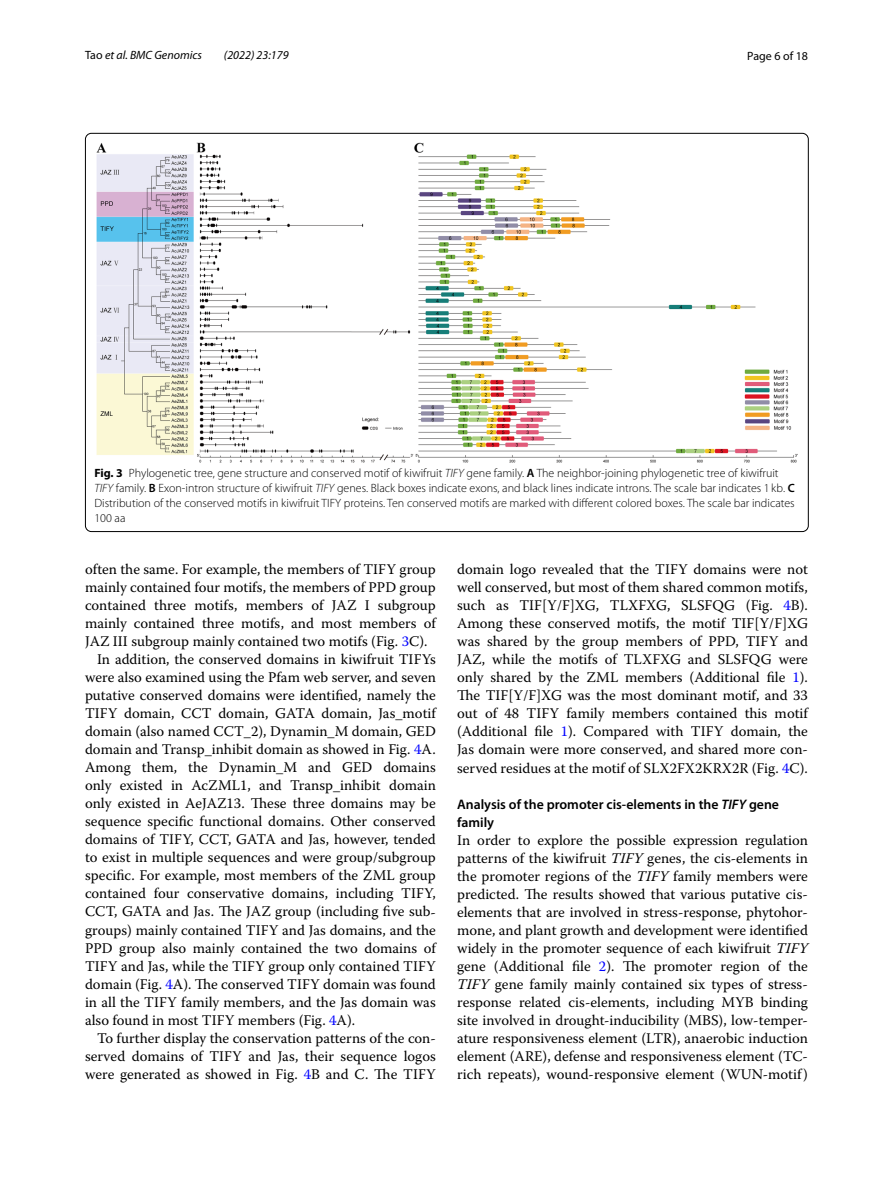
<style>
.page{position:relative;width:893px;height:1187px;background:#fff}
.page>*{position:absolute;margin:0;border:0;box-sizing:border-box;transform-origin:0 0}
.t1{font:14.7px/18px "Warnock Pro";color:#000;text-align:justify}
.t2{font:600 13.8px/18px "Myriad Pro";color:#000}
.t3{font:300 12px/15px "Myriad Pro";color:#000}
.t4{font:italic 12px "Myriad Pro";color:#000}
.t5{font:12px "Myriad Pro";color:#000}
.s1{font-style:normal}
.s2{font-weight:700}
.s3{font-style:italic}
.s4{font-weight:600}
.s5{color:#00f}
</style>
<div class="page">
<img style="left:97px;top:142px;width:700px;height:320px">
<p class="t4" style="left:85px;top:48px;width:119px"><span class="s1">Tao</span> et al. BMC Genomics</p>
<p class="t4" style="left:224px;top:48px;width:66px">(2022) 23:179</p>
<p class="t5" style="left:747px;top:48px;width:62px">Page 6 of 18</p>
<p class="t3" style="left:94px;top:466px;width:702px"><span class="s2">Fig. 3</span> Phylogenetic tree, gene structure and conserved motif of kiwifruit <span class="s3">TIFY</span> gene family. <span class="s4">A</span> The neighbor-joining phylogenetic tree of kiwifruit <span class="s3">TIFY</span> family. <span class="s4">B</span> Exon-intron structure of kiwifruit <span class="s3">TIFY</span> genes. Black boxes indicate exons, and black lines indicate introns. The scale bar indicates 1 kb. <span class="s4">C </span>Distribution of the conserved motifs in kiwifruit TIFY proteins. Ten conserved motifs are marked with different colored boxes. The scale bar indicates 100 aa</p>
<p class="t1" style="left:85px;top:560px;width:352px">often the same. For example, the members of TIFY group</p>
<p class="t1" style="left:85px;top:578px;width:352px">mainly contained four motifs, the members of PPD group</p>
<p class="t1" style="left:85px;top:596px;width:352px">contained three motifs, members of JAZ I subgroup</p>
<p class="t1" style="left:85px;top:614px;width:352px">mainly contained three motifs, and most members of</p>
<p class="t1" style="left:85px;top:632px;width:344px">JAZ III subgroup mainly contained two motifs (Fig. <span class="s5">3</span>C).</p>
<p class="t1" style="left:97px;top:650px;width:340px">In addition, the conserved domains in kiwifruit TIFYs</p>
<p class="t1" style="left:85px;top:668px;width:352px">were also examined using the Pfam web server, and seven</p>
<p class="t1" style="left:85px;top:686px;width:352px">putative conserved domains were identified, namely the</p>
<p class="t1" style="left:85px;top:704px;width:352px">TIFY domain, CCT domain, GATA domain, Jas_motif</p>
<p class="t1" style="left:85px;top:722px;width:352px">domain (also named CCT_2), Dynamin_M domain, GED</p>
<p class="t1" style="left:85px;top:740px;width:352px">domain and Transp_inhibit domain as showed in Fig. <span class="s5">4</span>A.</p>
<p class="t1" style="left:85px;top:758px;width:352px">Among them, the Dynamin_M and GED domains</p>
<p class="t1" style="left:85px;top:776px;width:352px">only existed in AcZML1, and Transp_inhibit domain</p>
<p class="t1" style="left:85px;top:794px;width:352px">only existed in AeJAZ13. These three domains may be</p>
<p class="t1" style="left:85px;top:812px;width:352px">sequence specific functional domains. Other conserved</p>
<p class="t1" style="left:85px;top:830px;width:352px">domains of TIFY, CCT, GATA and Jas, however, tended</p>
<p class="t1" style="left:85px;top:848px;width:352px">to exist in multiple sequences and were group/subgroup</p>
<p class="t1" style="left:85px;top:866px;width:352px">specific. For example, most members of the ZML group</p>
<p class="t1" style="left:85px;top:884px;width:352px">contained four conservative domains, including TIFY,</p>
<p class="t1" style="left:85px;top:902px;width:352px">CCT, GATA and Jas. The JAZ group (including five sub-</p>
<p class="t1" style="left:85px;top:920px;width:352px">groups) mainly contained TIFY and Jas domains, and the</p>
<p class="t1" style="left:85px;top:938px;width:352px">PPD group also mainly contained the two domains of</p>
<p class="t1" style="left:85px;top:956px;width:352px">TIFY and Jas, while the TIFY group only contained TIFY</p>
<p class="t1" style="left:85px;top:974px;width:352px">domain (Fig. <span class="s5">4</span>A). The conserved TIFY domain was found</p>
<p class="t1" style="left:85px;top:992px;width:352px">in all the TIFY family members, and the Jas domain was</p>
<p class="t1" style="left:85px;top:1010px;width:272px">also found in most TIFY members (Fig. <span class="s5">4</span>A).</p>
<p class="t1" style="left:97px;top:1028px;width:340px">To further display the conservation patterns of the con-</p>
<p class="t1" style="left:85px;top:1046px;width:352px">served domains of TIFY and Jas, their sequence logos</p>
<p class="t1" style="left:85px;top:1064px;width:352px">were generated as showed in Fig. <span class="s5">4</span>B and C. The TIFY</p>
<p class="t1" style="left:457px;top:560px;width:352px">domain logo revealed that the TIFY domains were not well conserved, but most of them shared common motifs, such as TIF[Y/F]XG, TLXFXG, SLSFQG (Fig. <span class="s5">4</span>B).<br>Among these conserved motifs, the motif TIF[Y/F]XG was shared by the group members of PPD, TIFY and JAZ, while the motifs of TLXFXG and SLSFQG were only shared by the ZML members (Additional file <span class="s5">1</span>).<br>The TIF[Y/F]XG was the most dominant motif, and 33 out of 48 TIFY family members contained this motif (Additional file <span class="s5">1</span>). Compared with TIFY domain, the Jas domain were more conserved, and shared more con&shy;served residues at the motif of SLX2FX2KRX2R (Fig. <span class="s5">4</span>C).</p>
<p class="t2" style="left:457px;top:794px;width:323px">Analysis of the promoter cis‑elements in the <span class="s3">TIFY</span> gene family</p>
<p class="t1" style="left:457px;top:830px;width:352px">In order to explore the possible expression regulation patterns of the kiwifruit <span class="s3">TIFY</span> genes, the cis-elements in the promoter regions of the <span class="s3">TIFY</span> family members were predicted. The results showed that various putative cis&shy;elements that are involved in stress-response, phytohor&shy;mone, and plant growth and development were identified widely in the promoter sequence of each kiwifruit <span class="s3">TIFY </span>gene (Additional file <span class="s5">2</span>). The promoter region of the <span class="s3">TIFY</span> gene family mainly contained six types of stress&shy;response related cis-elements, including MYB binding site involved in drought-inducibility (MBS), low-temper&shy;ature responsiveness element (LTR), anaerobic induction element (ARE), defense and responsiveness element (TC&shy;rich repeats), wound-responsive element (WUN-motif)</p>
</div>
